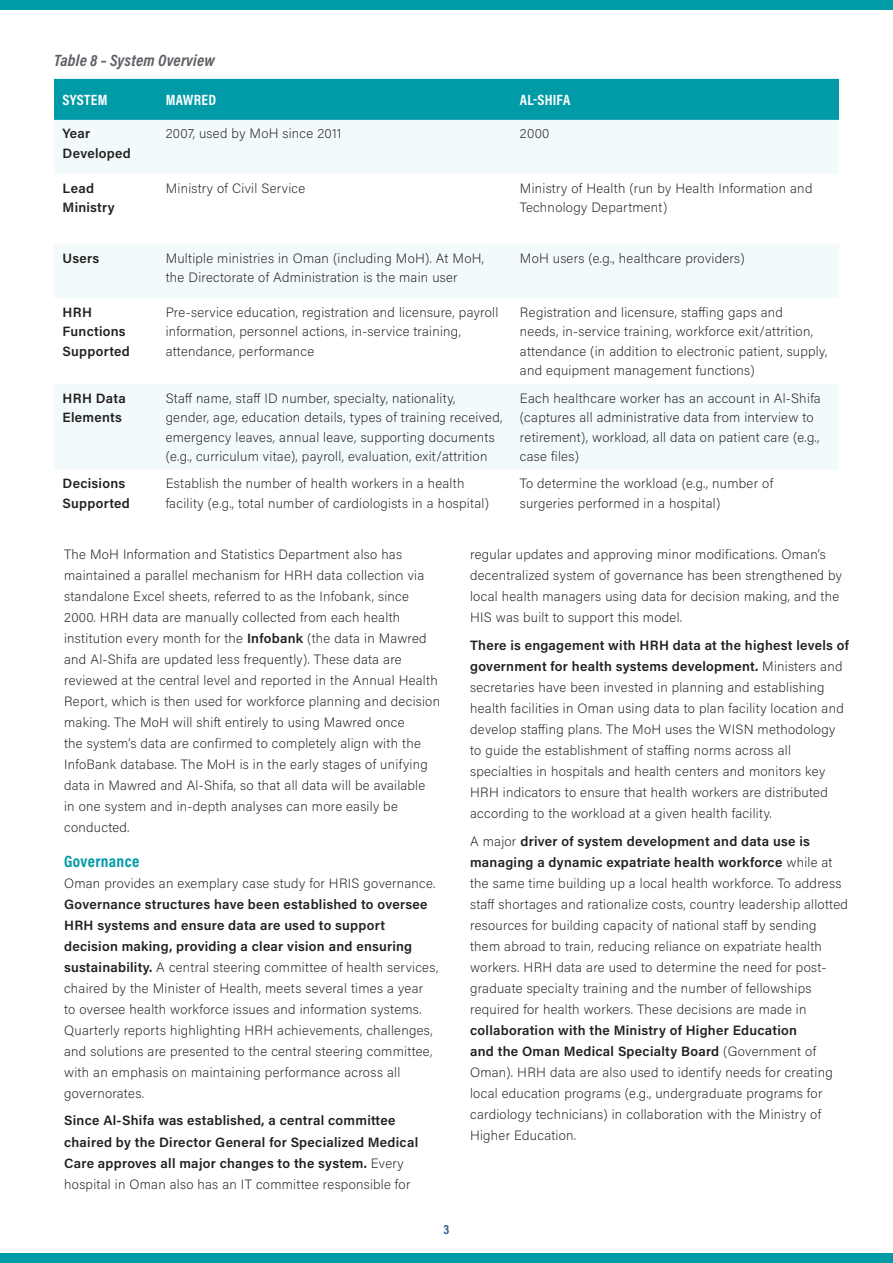
<style>
.page{position:relative;width:893px;height:1263px;background:#fff}
.page>*{position:absolute;margin:0;border:0;box-sizing:border-box;transform-origin:0 0}
.t1{font:italic 700 16.5px "Acumin Pro Cond";letter-spacing:.015em;color:#635e65}
.t2{font:700 16.5px "Acumin Pro Cond";letter-spacing:.02em;color:#009ba7}
.t3{font:700 15px "Acumin Pro Cond";letter-spacing:.02em;color:#fff}
.t4{font:200 13.5px/21px "Acumin Pro";letter-spacing:.02em;color:#231f20}
.t5{font:600 13.5px/19.5px "Acumin Pro";letter-spacing:.02em;color:#231f20}
.t6{font:700 13.5px "Acumin Pro Cond";color:#365f92}
.s1{font-weight:600}
.s2{font-weight:200}
</style>
<div class="page">
<div style="left:0;top:0;width:893px;height:9px;background:#009ba7"></div>
<div style="left:0;top:1253px;width:893px;height:10px;background:#009ba7"></div>
<div style="left:54px;top:79px;width:785px;height:41px;background:#009ba7"></div>
<div style="left:54px;top:120px;width:785px;height:54px;background:#f2fafb"></div>
<svg style="left:54px;top:245px;width:785px;height:224px;fill:#f2fafb"></svg>
<p class="t1" style="left:54px;top:50px;width:162px">Table 8 – System Overview</p>
<p class="t3" style="left:63px;top:90px;width:46px">SYSTEM</p>
<p class="t3" style="left:166px;top:90px;width:52px">MAWRED</p>
<p class="t3" style="left:520px;top:90px;width:52px">AL-SHIFA</p>
<p class="t5" style="left:63px;top:123px;width:70px">Year<br>Developed</p>
<p class="t4" style="left:166px;top:123px;width:177px">2007, used by MoH since 2011</p>
<p class="t4" style="left:520px;top:123px;width:31px">2000</p>
<p class="t5" style="left:63px;top:177px;width:54px">Lead<br>Ministry</p>
<p class="t4" style="left:166px;top:177px;width:141px">Ministry of Civil Service</p>
<p class="t4" style="left:520px;top:178px;width:294px;line-height:19.5px">Ministry of Health (run by Health Information and<br>Technology Department)</p>
<p class="t5" style="left:63px;top:248px;width:38px">Users</p>
<p class="t4" style="left:166px;top:248px;width:320px;line-height:19.5px">Multiple ministries in Oman (including MoH). At MoH, the Directorate of Administration is the main user</p>
<p class="t4" style="left:520px;top:247px;width:226px">MoH users (e.g., healthcare providers)</p>
<p class="t5" style="left:63px;top:302px;width:69px">HRH<br>Functions<br>Supported</p>
<p class="t4" style="left:166px;top:302px;width:334px;line-height:19.5px">Pre-service education, registration and licensure, payroll information, personnel actions, in-service training, attendance, performance</p>
<p class="t4" style="left:520px;top:302px;width:309px;line-height:19.5px">Registration and licensure, staffing gaps and<br>needs, in-service training, workforce exit/attrition, attendance (in addition to electronic patient, supply, and equipment management functions)</p>
<p class="t5" style="left:63px;top:387px;width:65px">HRH Data<br>Elements</p>
<p class="t4" style="left:166px;top:388px;width:338px;line-height:19.5px">Staff name, staff ID number, specialty, nationality, gender, age, education details, types of training received, emergency leaves, annual leave, supporting documents (e.g., curriculum vitae), payroll, evaluation, exit/attrition</p>
<p class="t4" style="left:520px;top:388px;width:302px;line-height:19.5px">Each healthcare worker has an account in Al-Shifa (captures all administrative data from interview to retirement), workload, all data on patient care (e.g., case files)</p>
<p class="t5" style="left:63px;top:473px;width:69px">Decisions<br>Supported</p>
<p class="t4" style="left:166px;top:473px;width:325px;line-height:19.5px">Establish the number of health workers in a health facility (e.g., total number of cardiologists in a hospital)</p>
<p class="t4" style="left:520px;top:473px;width:255px;line-height:19.5px">To determine the workload (e.g., number of surgeries performed in a hospital)</p>
<p class="t4" style="left:64px;top:543px;width:377px">The MoH Information and Statistics Department also has maintained a parallel mechanism for HRH data collection via standalone Excel sheets, referred to as the Infobank, since 2000. HRH data are manually collected from each health institution every month for the <span class="s1">Infobank</span> (the data in Mawred and Al-Shifa are updated less frequently). These data are reviewed at the central level and reported in the Annual Health Report, which is then used for workforce planning and decision making. The MoH will shift entirely to using Mawred once<br>the system’s data are confirmed to completely align with the InfoBank database. The MoH is in the early stages of unifying data in Mawred and Al-Shifa, so that all data will be available<br>in one system and in-depth analyses can more easily be conducted.</p>
<p class="t2" style="left:64px;top:850px;width:77px">Governance</p>
<p class="t4" style="left:64px;top:872px;width:376px">Oman provides an exemplary case study for HRIS governance.<br><span class="s1">Governance structures have been established to oversee HRH systems and ensure data are used to support decision making, providing a clear vision and ensuring sustainability.</span> A central steering committee of health services, chaired by the Minister of Health, meets several times a year<br>to oversee health workforce issues and information systems.<br>Quarterly reports highlighting HRH achievements, challenges, and solutions are presented to the central steering committee, with an emphasis on maintaining performance across all governorates.</p>
<p class="t5" style="left:64px;top:1110px;width:356px;line-height:21px">Since Al-Shifa was established, a central committee chaired by the Director General for Specialized Medical Care approves all major changes to the system. <span class="s2">Every hospital in Oman also has an IT committee responsible for</span></p>
<p class="t4" style="left:470px;top:543px;width:373px">regular updates and approving minor modifications. Oman’s decentralized system of governance has been strengthened by local health managers using data for decision making, and the HIS was built to support this model.</p>
<p class="t4" style="left:470px;top:634px;width:380px"><span class="s1">There is engagement with HRH data at the highest levels of government for health systems development.</span> Ministers and secretaries have been invested in planning and establishing health facilities in Oman using data to plan facility location and develop staffing plans. The MoH uses the WISN methodology to guide the establishment of staffing norms across all specialties in hospitals and health centers and monitors key HRH indicators to ensure that health workers are distributed according to the workload at a given health facility.</p>
<p class="t4" style="left:470px;top:830px;width:379px">A major <span class="s1">driver of system development and data use is managing a dynamic expatriate health workforce</span> while at the same time building up a local health workforce. To address staff shortages and rationalize costs, country leadership allotted resources for building capacity of national staff by sending them abroad to train, reducing reliance on expatriate health workers. HRH data are used to determine the need for post&shy;graduate specialty training and the number of fellowships required for health workers. These decisions are made in <span class="s1">collaboration with the Ministry of Higher Education<br>and the Oman Medical Specialty Board</span> (Government of Oman). HRH data are also used to identify needs for creating local education programs (e.g., undergraduate programs for cardiology technicians) in collaboration with the Ministry of Higher Education.</p>
<p class="t6" style="left:444px;top:1220px;width:7px">3</p>
</div>
